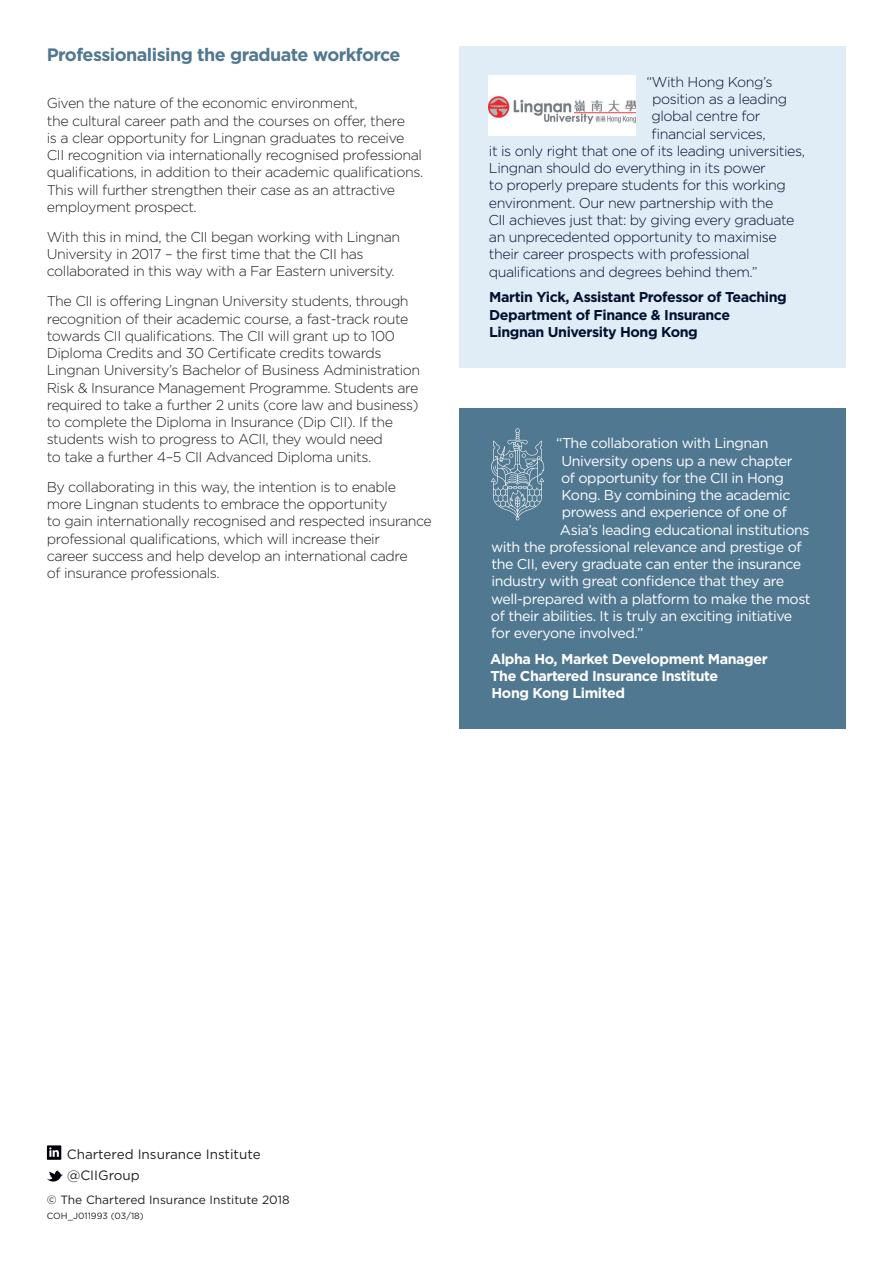
<style>
.page{position:relative;width:893px;height:1263px;background:#fff}
.page>*{position:absolute;margin:0;border:0;box-sizing:border-box;transform-origin:0 0}
.t1{font:700 18px "Gotham";letter-spacing:-.03em;color:#517891}
.Body_copy{font:300 14.25px/17.2px "Gotham";letter-spacing:-.03em;color:#231f20}
.t2{font:14.25px "Gotham";letter-spacing:-.03em;color:#fff}
.t3{font:300 14.25px "Gotham";letter-spacing:-.03em;color:#001030}
.Quote_sign_off{font:700 14.25px/17.2px "Gotham";letter-spacing:-.03em;color:#001030}
.t4{font:700 14.25px/17.2px "Gotham";letter-spacing:-.03em;color:#fff}
.Small___text{font:13.5px "Gotham";color:#231f20}
.BC_address_lines{font:12px "Gotham";color:#231f20}
.t5{font:9px "Gotham";color:#231f20}
</style>
<div class="page">
<svg style="left:47px;top:1170px;width:16px;height:12px"></svg>
<div style="left:47px;top:1145px;width:14px;height:15px;background:#000007"></div>
<svg style="left:49px;top:1147px;width:10px;height:10px"></svg>
<div style="left:459px;top:47px;width:387px;height:321px;background:#e1edf6"></div>
<div style="left:459px;top:408px;width:387px;height:321px;background:#517891"></div>
<svg style="left:491px;top:428px;width:53px;height:92px"></svg>
<img style="left:489px;top:75px;width:146px;height:60px">
<p class="t1" style="left:47px;top:44px;width:355px">Professionalising the graduate workforce</p>
<p class="Body_copy" style="left:47px;top:95px;width:378px">Given the nature of the economic environment,<br>the cultural career path and the courses on offer, there<br>is a clear opportunity for Lingnan graduates to receive CII recognition via internationally recognised professional qualifications, in addition to their academic qualifications.<br>This will further strengthen their case as an attractive employment prospect.</p>
<p class="Body_copy" style="left:47px;top:228px;width:355px">With this in mind, the CII began working with Lingnan<br>University in 2017 – the first time that the CII has collaborated in this way with a Far Eastern university.</p>
<p class="Body_copy" style="left:47px;top:293px;width:375px">The CII is offering Lingnan University students, through recognition of their academic course, a fast-track route towards CII qualifications. The CII will grant up to 100<br>Diploma Credits and 30 Certificate credits towards Lingnan University’s Bachelor of Business Administration Risk &amp; Insurance Management Programme. Students are required to take a further 2 units (core law and business) to complete the Diploma in Insurance (Dip CII). If the students wish to progress to ACII, they would need<br>to take a further 4–5 CII Advanced Diploma units.</p>
<p class="Body_copy" style="left:47px;top:478px;width:387px">By collaborating in this way, the intention is to enable more Lingnan students to embrace the opportunity<br>to gain internationally recognised and respected insurance professional qualifications, which will increase their<br>career success and help develop an international cadre<br>of insurance professionals.</p>
<p class="t3" style="left:647px;top:73px;width:128px">“With Hong Kong’s</p>
<p class="t3" style="left:652px;top:90px;width:137px">position as a leading</p>
<p class="t3" style="left:651px;top:108px;width:111px">global centre for</p>
<p class="t3" style="left:651px;top:125px;width:116px">financial services,</p>
<p class="t3" style="left:489px;top:142px;width:318px">it is only right that one of its leading universities,</p>
<p class="t3" style="left:489px;top:159px;width:278px">Lingnan should do everything in its power</p>
<p class="t3" style="left:489px;top:177px;width:298px">to properly prepare students for this working</p>
<p class="t3" style="left:489px;top:194px;width:286px">environment. Our new partnership with the</p>
<p class="t3" style="left:488px;top:211px;width:308px">CII achieves just that: by giving every graduate</p>
<p class="t3" style="left:489px;top:228px;width:289px">an unprecedented opportunity to maximise</p>
<p class="t3" style="left:489px;top:246px;width:262px">their career prospects with professional</p>
<p class="t3" style="left:489px;top:263px;width:270px">qualifications and degrees behind them.”</p>
<p class="Quote_sign_off" style="left:489px;top:289px;width:299px">Martin Yick, Assistant Professor of Teaching<br>Department of Finance &amp; Insurance<br>Lingnan University Hong Kong</p>
<p class="t2" style="left:556px;top:435px;width:214px">“The collaboration with Lingnan</p>
<p class="t2" style="left:561px;top:452px;width:233px">University opens up a new chapter</p>
<p class="t2" style="left:561px;top:469px;width:224px">of opportunity for the CII in Hong</p>
<p class="t2" style="left:561px;top:486px;width:231px">Kong. By combining the academic</p>
<p class="t2" style="left:562px;top:504px;width:227px">prowess and experience of one of</p>
<p class="t2" style="left:560px;top:521px;width:251px">Asia’s leading educational institutions</p>
<p class="t2" style="left:491px;top:538px;width:312px">with the professional relevance and prestige of</p>
<p class="t2" style="left:491px;top:555px;width:311px">the CII, every graduate can enter the insurance</p>
<p class="t2" style="left:491px;top:573px;width:294px">industry with great confidence that they are</p>
<p class="t2" style="left:491px;top:590px;width:321px">well-prepared with a platform to make the most</p>
<p class="t2" style="left:491px;top:607px;width:303px">of their abilities. It is truly an exciting initiative</p>
<p class="t2" style="left:491px;top:624px;width:154px">for everyone involved.”</p>
<p class="t4" style="left:490px;top:650px;width:279px">Alpha Ho, Market Development Manager<br>The Chartered Insurance Institute<br>Hong Kong Limited</p>
<p class="Small___text" style="left:67px;top:1146px;width:195px">Chartered Insurance Institute</p>
<p class="Small___text" style="left:67px;top:1167px;width:74px">@CIIGroup</p>
<p class="BC_address_lines" style="left:47px;top:1193px;width:244px">© The Chartered Insurance Institute 2018</p>
<p class="t5" style="left:47px;top:1211px;width:99px">COH_J011993 (03/18)</p>
</div>
